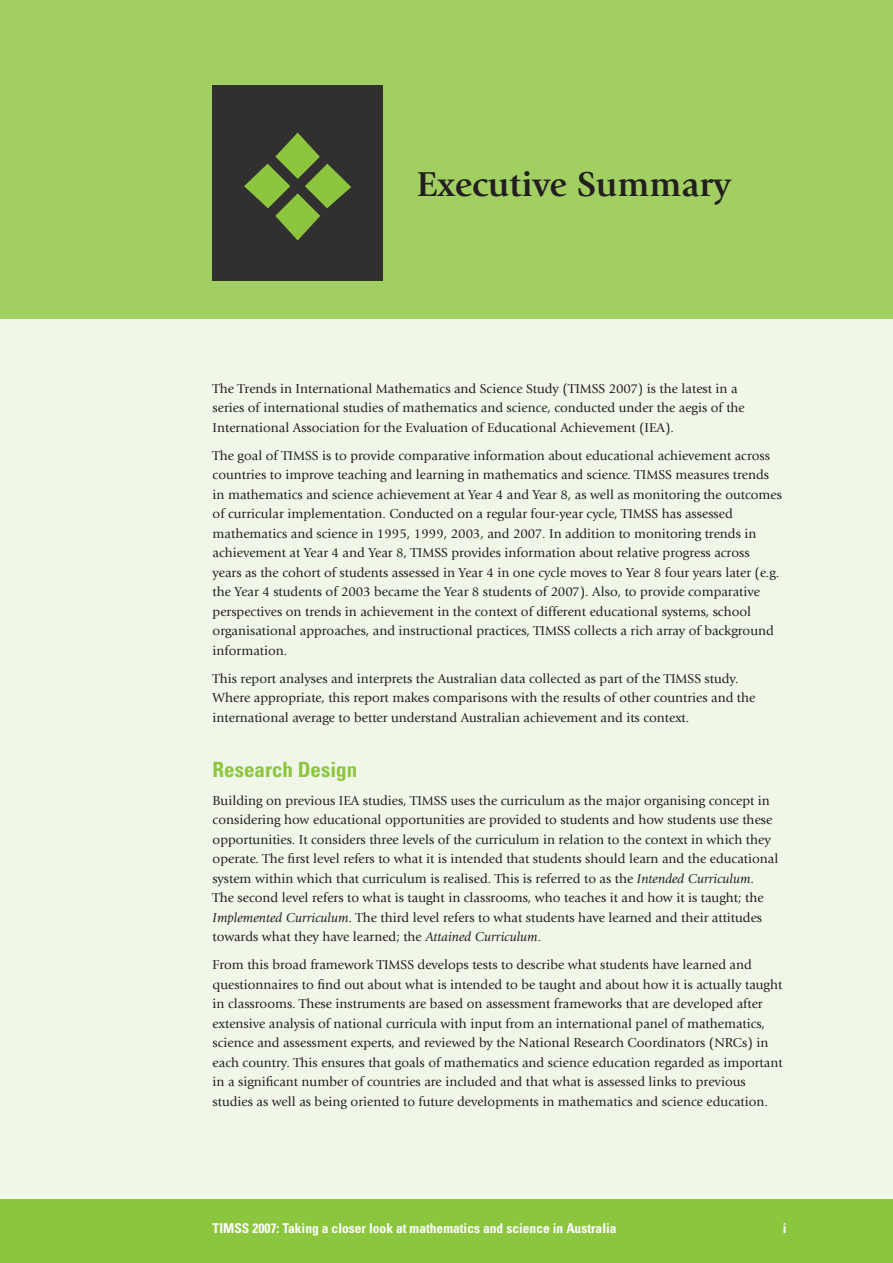
<style>
.page{position:relative;width:893px;height:1263px;background:#f1f7e8}
.page>*{position:absolute;margin:0;border:0;box-sizing:border-box;transform-origin:0 0}
.t1{font:700 36px "Giovanni";color:#231f20}
.t2{font:700 condensed 21px "Univers";color:#8bc63e}
.t3{font:13.5px/19.5px "Giovanni";color:#231f20}
.t4{font:700 condensed 13.5px "Univers";color:#fff}
.s1{color:#8bc63e}
.s2{font-style:italic}
</style>
<div class="page">
<div style="left:0;top:1199px;width:893px;height:64px;background:#8bc63e"></div>
<div style="left:0;top:0;width:893px;height:319px;background:#a2cf62"></div>
<div style="left:213px;top:85px;width:170px;height:196px;background:#312f30"></div>
<h1 class="t1" style="left:239px;top:163px;width:493px"><span class="s1">❖</span> Executive Summary</h1>
<p class="t3" style="left:213px;top:379px;width:534px">The Trends in International Mathematics and Science Study (TIMSS 2007) is the latest in a series of international studies of mathematics and science, conducted under the aegis of the<br>International Association for the Evaluation of Educational Achievement (IEA).</p>
<p class="t3" style="left:213px;top:446px;width:571px">The goal of TIMSS is to provide comparative information about educational achievement across countries to improve teaching and learning in mathematics and science. TIMSS measures trends in mathematics and science achievement at Year 4 and Year 8, as well as monitoring the outcomes of curricular implementation. Conducted on a regular four-year cycle, TIMSS has assessed mathematics and science in 1995, 1999, 2003, and 2007. In addition to monitoring trends in achievement at Year 4 and Year 8, TIMSS provides information about relative progress across<br>years as the cohort of students assessed in Year 4 in one cycle moves to Year 8 four years later (e.g. the Year 4 students of 2003 became the Year 8 students of 2007). Also, to provide comparative perspectives on trends in achievement in the context of different educational systems, school organisational approaches, and instructional practices, TIMSS collects a rich array of background information.</p>
<p class="t3" style="left:213px;top:669px;width:544px">This report analyses and interprets the Australian data collected as part of the TIMSS study.<br>Where appropriate, this report makes comparisons with the results of other countries and the international average to better understand Australian achievement and its context.</p>
<h2 class="t2" style="left:213px;top:756px;width:146px">Research Design</h2>
<p class="t3" style="left:213px;top:791px;width:567px">Building on previous IEA studies, TIMSS uses the curriculum as the major organising concept in considering how educational opportunities are provided to students and how students use these opportunities. It considers three levels of the curriculum in relation to the context in which they operate. The first level refers to what it is intended that students should learn and the educational system within which that curriculum is realised. This is referred to as the <span class="s2">Intended Curriculum</span>.<br>The second level refers to what is taught in classrooms, who teaches it and how it is taught; the <span class="s2">Implemented Curriculum</span>. The third level refers to what students have learned and their attitudes towards what they have learned; the <span class="s2">Attained Curriculum</span>.</p>
<p class="t3" style="left:213px;top:955px;width:571px">From this broad framework TIMSS develops tests to describe what students have learned and questionnaires to find out about what is intended to be taught and about how it is actually taught in classrooms. These instruments are based on assessment frameworks that are developed after extensive analysis of national curricula with input from an international panel of mathematics, science and assessment experts, and reviewed by the National Research Coordinators (NRCs) in each country. This ensures that goals of mathematics and science education regarded as important in a significant number of countries are included and that what is assessed links to previous studies as well as being oriented to future developments in mathematics and science education.</p>
<p class="t4" style="left:213px;top:1220px;width:405px">TIMSS 2007: Taking a closer look at mathematics and science in Australia</p>
<p class="t4" style="left:783px;top:1220px;width:5px">i</p>
</div>
